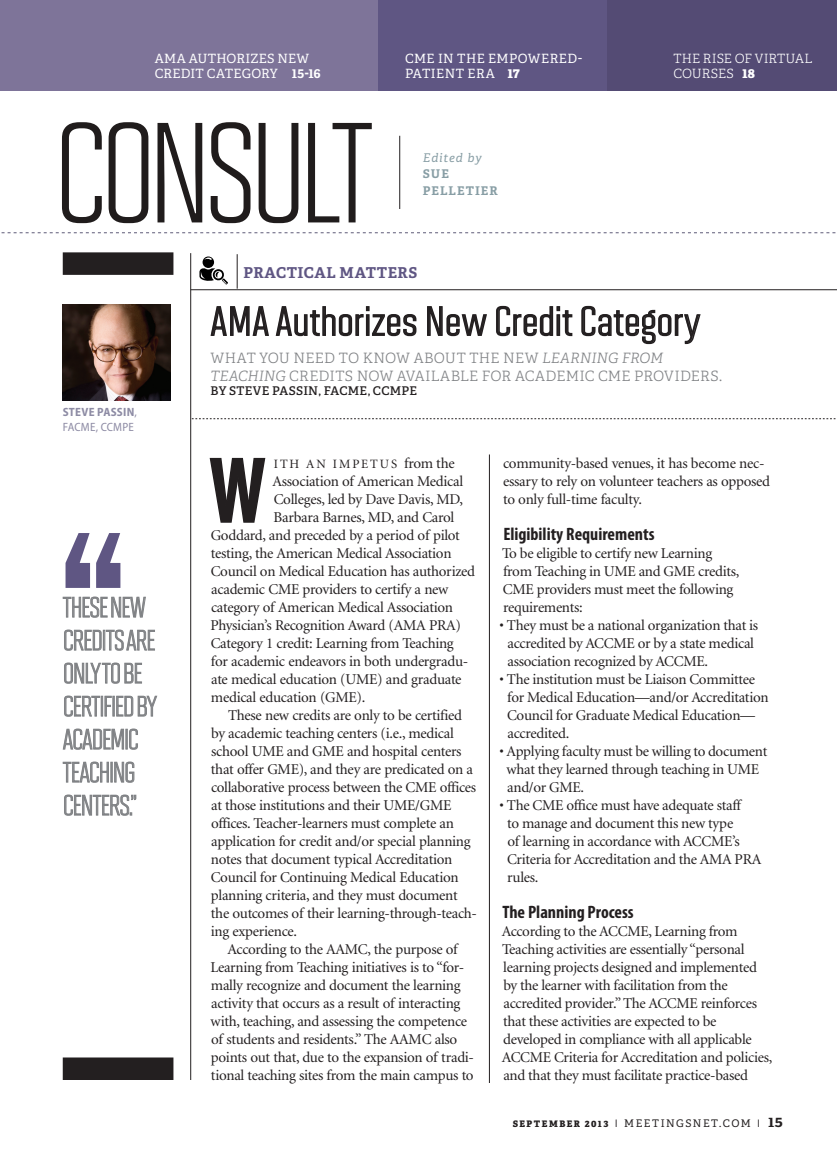
<style>
.page{position:relative;width:837px;height:1161px;background:#fff}
.page>*{position:absolute;margin:0;border:0;box-sizing:border-box;transform-origin:0 0}
.t1{font:142.2px "Solano Gothic MVB";letter-spacing:-.07em;color:#201c1c}
.RCM_Drop_Cap{font:700 90.45px "Solano Gothic MVB Pro";color:#231f20;scale:1.08 1}
.Breakouts_Head{font:40.5px "Solano Gothic MVB";letter-spacing:.01em;color:#231f20;scale:1.11 1}
.Paragraph_Style_2{font:28.5px/33px "Solano Gothic MVB";letter-spacing:-.045em;color:#808285}
.Subhead{font:700 condensed 18px "Myriad Pro";color:#231f20}
.Text_No_Indent{font:15px/18px "Minion";letter-spacing:-.02em;color:#231f20}
.Text_Indent{font:15px/18px "Minion";letter-spacing:-.02em;color:#231f20}
.RCM_Drop_Cap-2{font:15px "Minion";letter-spacing:-.02em;color:#231f20}
.t2{font:700 15px "Adelle";letter-spacing:.03em;color:#5f5683}
.Breakouts_Deck{font:300 14.25px/17.7px "Adelle";letter-spacing:.015em;color:#808285}
.t3{font:12.75px/15px "Adelle";letter-spacing:.025em;color:#fff}
.t4{font:300 12.75px/15px "Adelle";letter-spacing:-.005em;color:#fff}
.RCM_Drop_Cap-3{font:12.75px "Minion";letter-spacing:.15em;color:#231f20}
.Breakouts_Deck-2{font:600 12px "Adelle";letter-spacing:.02em;color:#231f20}
.New_Pullquote_Byline{font:semi-condensed 12px/15px "Myriad Pro";letter-spacing:.015em;color:#8d8ba4}
.t5{font:700 12px/16.5px "Adelle";letter-spacing:.085em;color:#889ea5}
.t6{font:italic 12px "Adelle";letter-spacing:.075em;color:#889ea5}
.t7{font:10.5px "Adelle";letter-spacing:.14em;color:#231f20}
.s1{font-weight:700}
.s2{font-weight:800}
.s3{font-style:italic}
.s4{font-size:15px}
.s5{font-weight:800;font-size:9px}
.s6{font-weight:700;font-size:13.5px}
</style>
<div class="page">
<svg style="left:1px;top:232px;width:834px;height:1px"></svg>
<hr style="left:190px;top:253px;width:1px;height:827px;background:#231f20">
<img style="left:63px;top:304px;width:108px;height:97px">
<svg style="left:210px;top:306px;width:207px;height:31px"></svg>
<svg style="left:427px;top:306px;width:60px;height:31px"></svg>
<svg style="left:496px;top:305px;width:77px;height:32px"></svg>
<svg style="left:581px;top:305px;width:120px;height:40px"></svg>
<svg style="left:209px;top:457px;width:57px;height:66px"></svg>
<div style="left:63px;top:252px;width:110px;height:23px;background:#231f20"></div>
<svg style="left:192px;top:418px;width:643px;height:1px"></svg>
<hr style="left:489px;top:454px;width:1px;height:629px;background:#231f20">
<div style="left:63px;top:1058px;width:110px;height:22px;background:#231f20"></div>
<hr style="left:399px;top:136px;width:1px;height:73px;background:#231f20">
<div style="left:0;top:0;width:392px;height:91px;background:#7e7499"></div>
<div style="left:378px;top:0;width:268px;height:91px;background:#5f5683"></div>
<div style="left:608px;top:0;width:229px;height:91px;background:#544b74"></div>
<svg style="left:66px;top:533px;width:54px;height:55px"></svg>
<svg style="left:63px;top:597px;width:83px;height:21px"></svg>
<svg style="left:64px;top:630px;width:91px;height:21px"></svg>
<svg style="left:64px;top:663px;width:78px;height:21px"></svg>
<svg style="left:64px;top:696px;width:93px;height:21px"></svg>
<svg style="left:63px;top:729px;width:75px;height:21px"></svg>
<svg style="left:63px;top:762px;width:71px;height:21px"></svg>
<svg style="left:64px;top:795px;width:72px;height:21px"></svg>
<hr style="left:191px;top:289px;width:646px;height:1px;background:#231f20">
<hr style="left:237px;top:254px;width:1px;height:35px;background:#231f20">
<svg style="left:199px;top:256px;width:29px;height:29px"></svg>
<p class="t3" style="left:155px;top:51px;width:168px">AMA AUTHORIZES NEW<br>CREDIT CATEGORY <span class="s1">15-16</span></p>
<p class="t3" style="left:405px;top:51px;width:179px">CME IN THE EMPOWERED-<br>PATIENT ERA <span class="s2">17</span></p>
<p class="t4" style="left:674px;top:51px;width:140px">THE RISE OF VIRTUAL<br>COURSES <span class="s2">18</span></p>
<p class="t1" style="left:53px;top:96px;width:323px">CONSULT</p>
<p class="t6" style="left:423px;top:150px;width:60px">Edited by</p>
<p class="t5" style="left:423px;top:166px;width:76px">SUE<br>PELLETIER</p>
<p class="t2" style="left:243px;top:263px;width:175px">PRACTICAL MATTERS</p>
<p class="Breakouts_Head" style="left:211px;top:299px;width:442px">AMA Authorizes New Credit Category</p>
<p class="New_Pullquote_Byline" style="left:63px;top:405px;width:76px"><span class="s1">STEVE PASSIN</span>,<br>FACME, CCMPE</p>
<p class="Paragraph_Style_2" style="left:63px;top:591px;width:95px">THESE NEW<br>CREDITS ARE<br>ONLY TO BE<br>CERTIFIED BY<br>ACADEMIC<br>TEACHING<br>CENTERS.”</p>
<p class="Breakouts_Deck" style="left:211px;top:350px;width:513px">WHAT YOU NEED TO KNOW ABOUT THE NEW <span class="s3">LEARNING FROM<br>TEACHING</span> CREDITS NOW AVAILABLE FOR ACADEMIC CME PROVIDERS.</p>
<p class="Breakouts_Deck-2" style="left:211px;top:383px;width:208px">BY STEVE PASSIN, FACME, CCMPE</p>
<p class="RCM_Drop_Cap" style="left:209px;top:441px;width:55px">W</p>
<p class="RCM_Drop_Cap-3" style="left:274px;top:458px;width:182px">ITH AN IMPETUS <span class="s4">from the</span></p>
<p class="RCM_Drop_Cap-2" style="left:273px;top:474px;width:192px">Association of American Medical</p>
<p class="RCM_Drop_Cap-2" style="left:274px;top:492px;width:191px">Colleges, led by Dave Davis, MD,</p>
<p class="RCM_Drop_Cap-2" style="left:274px;top:510px;width:182px">Barbara Barnes, MD, and Carol</p>
<p class="RCM_Drop_Cap-2" style="left:211px;top:528px;width:251px">Goddard, and preceded by a period of pilot</p>
<p class="RCM_Drop_Cap-2" style="left:211px;top:546px;width:242px">testing, the American Medical Association</p>
<p class="RCM_Drop_Cap-2" style="left:211px;top:564px;width:266px">Council on Medical Education has authorized</p>
<p class="RCM_Drop_Cap-2" style="left:211px;top:582px;width:239px">academic CME providers to certify a new</p>
<p class="RCM_Drop_Cap-2" style="left:211px;top:600px;width:244px">category of American Medical Association</p>
<p class="RCM_Drop_Cap-2" style="left:211px;top:618px;width:252px">Physician’s Recognition Award (AMA PRA)</p>
<p class="RCM_Drop_Cap-2" style="left:211px;top:636px;width:245px">Category 1 credit: Learning from Teaching</p>
<p class="RCM_Drop_Cap-2" style="left:211px;top:654px;width:259px">for academic endeavors in both undergradu-</p>
<p class="RCM_Drop_Cap-2" style="left:211px;top:672px;width:252px">ate medical education (UME) and graduate</p>
<p class="RCM_Drop_Cap-2" style="left:211px;top:690px;width:156px">medical education (GME).</p>
<p class="Text_Indent" style="left:211px;top:707px;width:268px;text-indent:17px">These new credits are only to be certified by academic teaching centers (i.e., medical school UME and GME and hospital centers that offer GME), and they are predicated on a collaborative process between the CME offices at those institutions and their UME/GME offices. Teacher-learners must complete an application for credit and/or special planning notes that document typical Accreditation Council for Continuing Medical Education planning criteria, and they must document the outcomes of their learning-through-teach&shy;ing experience.</p>
<p class="Text_Indent" style="left:211px;top:941px;width:265px;text-indent:17px">According to the AAMC, the purpose of Learning from Teaching initiatives is to “for&shy;mally recognize and document the learning activity that occurs as a result of interacting with, teaching, and assessing the competence of students and residents.” The AAMC also points out that, due to the expansion of tradi&shy;tional teaching sites from the main campus to</p>
<p class="Text_Indent" style="left:503px;top:455px;width:268px">community-based venues, it has become nec&shy;essary to rely on volunteer teachers as opposed to only full-time faculty.</p>
<p class="Subhead" style="left:503px;top:524px;width:153px">Eligibility Requirements</p>
<p class="Text_No_Indent" style="left:502px;top:545px;width:239px">To be eligible to certify new Learning from Teaching in UME and GME credits,<br>CME providers must meet the following requirements:</p>
<p class="Text_No_Indent" style="left:508px;top:617px;width:252px;text-indent:-8px">• They must be a national organization that is accredited by ACCME or by a state medical association recognized by ACCME.</p>
<p class="Text_No_Indent" style="left:507px;top:671px;width:263px;text-indent:-7px">• The institution must be Liaison Committee for Medical Education—and/or Accreditation Council for Graduate Medical Education— accredited.</p>
<p class="Text_No_Indent" style="left:507px;top:743px;width:262px;text-indent:-7px">• Applying faculty must be willing to document what they learned through teaching in UME and/or GME.</p>
<p class="Text_No_Indent" style="left:507px;top:797px;width:256px;text-indent:-7px">• The CME office must have adequate staff<br>to manage and document this new type<br>of learning in accordance with ACCME’s<br>Criteria for Accreditation and the AMA PRA rules.</p>
<p class="Subhead" style="left:502px;top:902px;width:133px">The Planning Process</p>
<p class="Text_No_Indent" style="left:502px;top:923px;width:272px">According to the ACCME, Learning from Teaching activities are essentially “personal learning projects designed and implemented by the learner with facilitation from the accredited provider.” The ACCME reinforces that these activities are expected to be developed in compliance with all applicable ACCME Criteria for Accreditation and policies, and that they must facilitate practice-based</p>
<p class="t7" style="left:513px;top:1117px;width:272px"><span class="s5">SEPTEMBER 2013</span> ❘ MEETINGSNET.COM ❘ <span class="s6">15</span></p>
</div>
